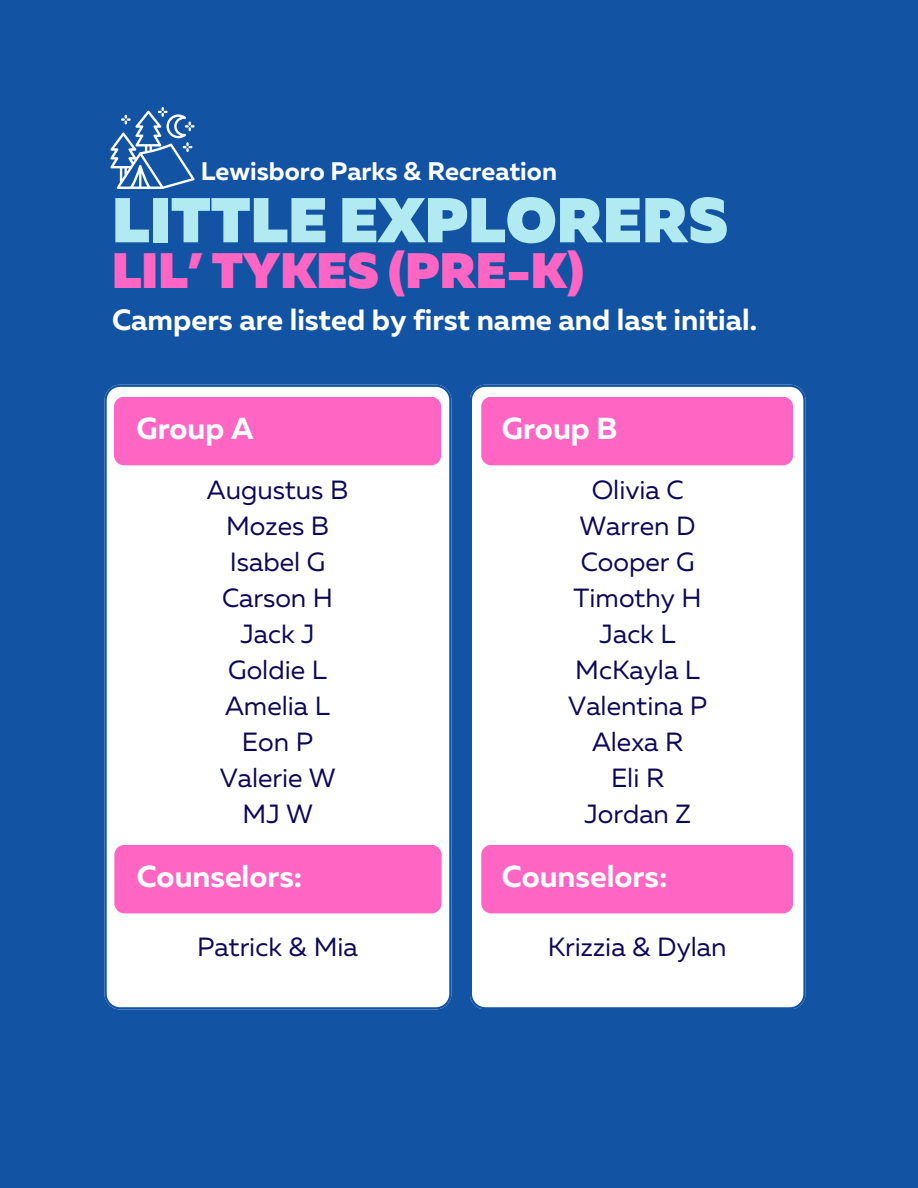
<style>
.page{position:relative;width:918px;height:1188px;background:#1253a3}
.page>*{position:absolute;margin:0;border:0;box-sizing:border-box;transform-origin:0 0}
.t1{font:900 63.3px "Muller";color:#b2eaf2}
.t2{font:900 49.8px "Muller";color:#ff66c4}
.t3{font:700 30.3px "Muller";color:#fff}
.t4{font:700 29.25px "Muller";color:#fff}
.t5{font:26.25px "Muller";color:#0c0857}
.t6{font:700 25.35px "Muller";color:#fff}
</style>
<div class="page">
<div style="left:104px;top:385px;width:348px;height:624px;background:#fff"></div>
<div style="left:470px;top:385px;width:336px;height:624px;background:#fff"></div>
<div style="left:481px;top:397px;width:312px;height:68px;background:#ff66c4"></div>
<div style="left:114px;top:397px;width:327px;height:68px;background:#ff66c4"></div>
<svg style="left:110px;top:107px;width:85px;height:82px"></svg>
<div style="left:114px;top:845px;width:328px;height:68px;background:#ff66c4"></div>
<div style="left:481px;top:845px;width:312px;height:68px;background:#ff66c4"></div>
<p class="t6" style="left:201px;top:161px;width:358px">Lewisboro Parks &amp; Recreation</p>
<p class="t1" style="left:112px;top:194px;width:618px">LITTLE EXPLORERS</p>
<p class="t2" style="left:112px;top:250px;width:474px">LIL’ TYKES (PRE-K)</p>
<p class="t4" style="left:112px;top:308px;width:647px">Campers are listed by first name and last initial.</p>
<p class="t3" style="left:136px;top:415px;width:119px">Group A</p>
<h2 class="t5" style="left:207px;top:479px;width:143px">Augustus B</h2>
<p class="t5" style="left:226px;top:515px;width:104px">Mozes B</p>
<h2 class="t5" style="left:230px;top:551px;width:97px">Isabel G</h2>
<p class="t5" style="left:222px;top:587px;width:113px">Carson H</p>
<p class="t5" style="left:240px;top:623px;width:76px">Jack J</p>
<p class="t5" style="left:228px;top:659px;width:100px">Goldie L</p>
<p class="t5" style="left:225px;top:695px;width:106px">Amelia L</p>
<p class="t5" style="left:242px;top:731px;width:73px">Eon P</p>
<p class="t5" style="left:220px;top:767px;width:117px">Valerie W</p>
<p class="t5" style="left:243px;top:803px;width:72px">MJ W</p>
<p class="t3" style="left:502px;top:415px;width:117px">Group B</p>
<h3 class="t5" style="left:592px;top:479px;width:93px">Olivia C</h3>
<h1 class="t5" style="left:580px;top:515px;width:117px">Warren D</h1>
<h2 class="t5" style="left:581px;top:551px;width:115px">Cooper G</h2>
<h2 class="t5" style="left:574px;top:587px;width:130px">Timothy H</h2>
<p class="t5" style="left:600px;top:623px;width:78px">Jack L</p>
<p class="t5" style="left:575px;top:659px;width:126px">McKayla L</p>
<p class="t5" style="left:568px;top:695px;width:140px">Valentina P</p>
<p class="t5" style="left:592px;top:731px;width:93px">Alexa R</p>
<p class="t5" style="left:611px;top:767px;width:55px">Eli R</p>
<p class="t5" style="left:584px;top:803px;width:108px">Jordan Z</p>
<p class="t3" style="left:137px;top:863px;width:167px">Counselors:</p>
<p class="t3" style="left:502px;top:863px;width:167px">Counselors:</p>
<p class="t5" style="left:197px;top:936px;width:162px">Patrick &amp; Mia</p>
<h2 class="t5" style="left:548px;top:936px;width:180px">Krizzia &amp; Dylan</h2>
</div>
